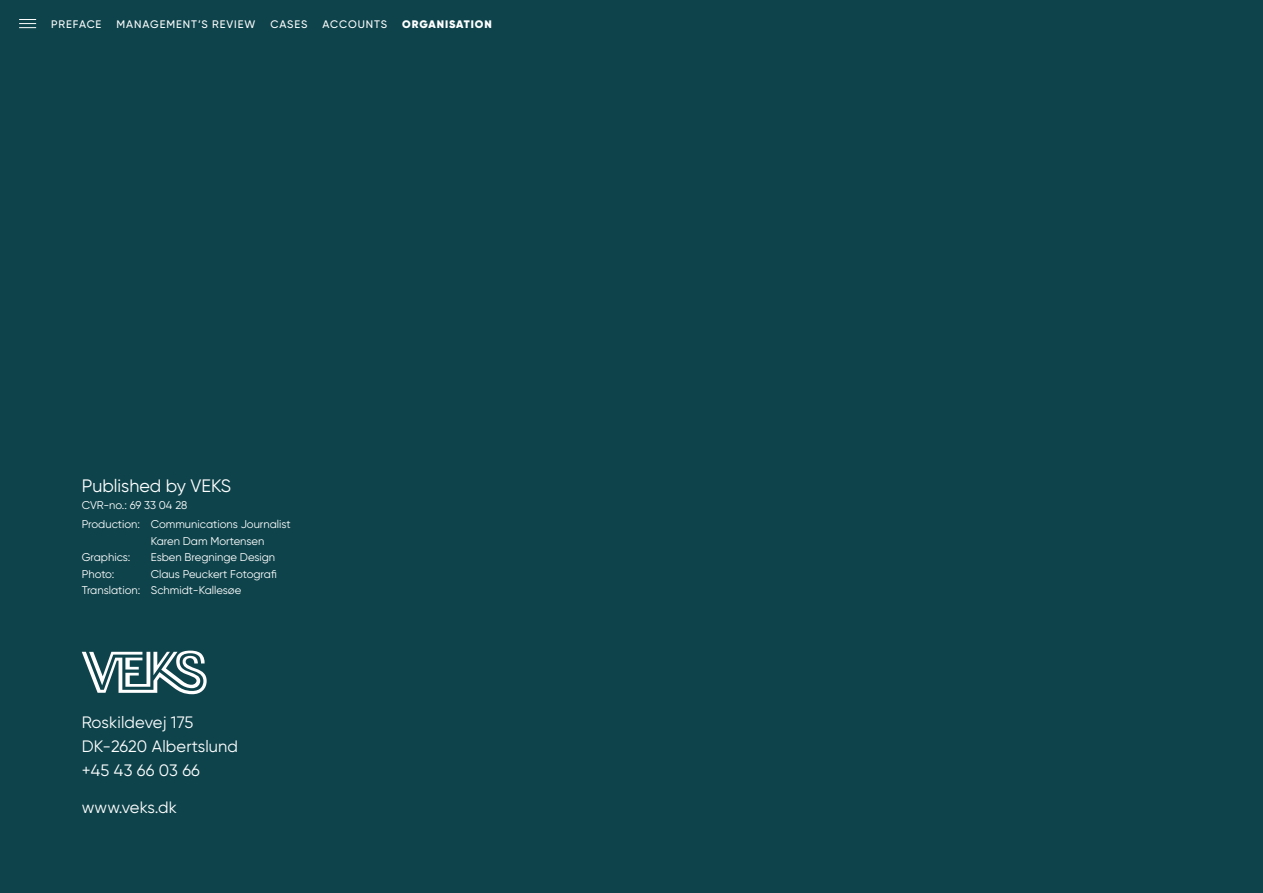
<style>
.page{position:relative;width:1263px;height:893px;background:#0e434b}
.page>*{position:absolute;margin:0;border:0;box-sizing:border-box;transform-origin:0 0}
.t1{font:18px "Gilroy";color:#fff}
.t2{font:16.5px/24px "Gilroy";letter-spacing:.01em;color:#fff}
.t3{font:11.25px/19.5px "Gilroy";color:#fff}
.t4{font:500 10.95px "Gilroy";letter-spacing:.085em;color:#fff}
.t5{font:900 10.95px "Gilroy";letter-spacing:.085em;color:#fff}
</style>
<div class="page">
<svg style="left:82px;top:651px;width:125px;height:43px"></svg>
<svg style="left:19px;top:19px;width:17px;height:9px"></svg>
<p class="t4" style="left:51px;top:17px;width:52px">PREFACE</p>
<p class="t4" style="left:117px;top:17px;width:140px">MANAGEMENT’S REVIEW</p>
<p class="t4" style="left:270px;top:17px;width:38px">CASES</p>
<p class="t4" style="left:322px;top:17px;width:66px">ACCOUNTS</p>
<p class="t5" style="left:402px;top:17px;width:91px">ORGANISATION</p>
<h1 class="t1" style="left:82px;top:475px;width:151px">Published by VEKS</h1>
<p class="t3" style="left:82px;top:495px;width:210px">CVR-no.: 69 33 04 28<br>Production: Communications Journalist</p>
<p class="t3" style="left:151px;top:531px;width:115px">Karen Dam Mortensen</p>
<p class="t3" style="left:82px;top:547px;width:50px">Graphics:</p>
<p class="t3" style="left:151px;top:547px;width:126px">Esben Bregninge Design</p>
<p class="t3" style="left:82px;top:564px;width:34px">Photo:</p>
<p class="t3" style="left:82px;top:565px;width:197px;line-height:16.5px;text-indent:69px">Claus Peuckert Fotografi<br>Translation: Schmidt-Kallesøe</p>
<h2 class="t2" style="left:82px;top:710px;width:158px">Roskildevej 175<br>DK-2620 Albertslund +45 43 66 03 66</h2>
<h2 class="t2" style="left:82px;top:795px;width:97px">www.veks.dk</h2>
</div>
